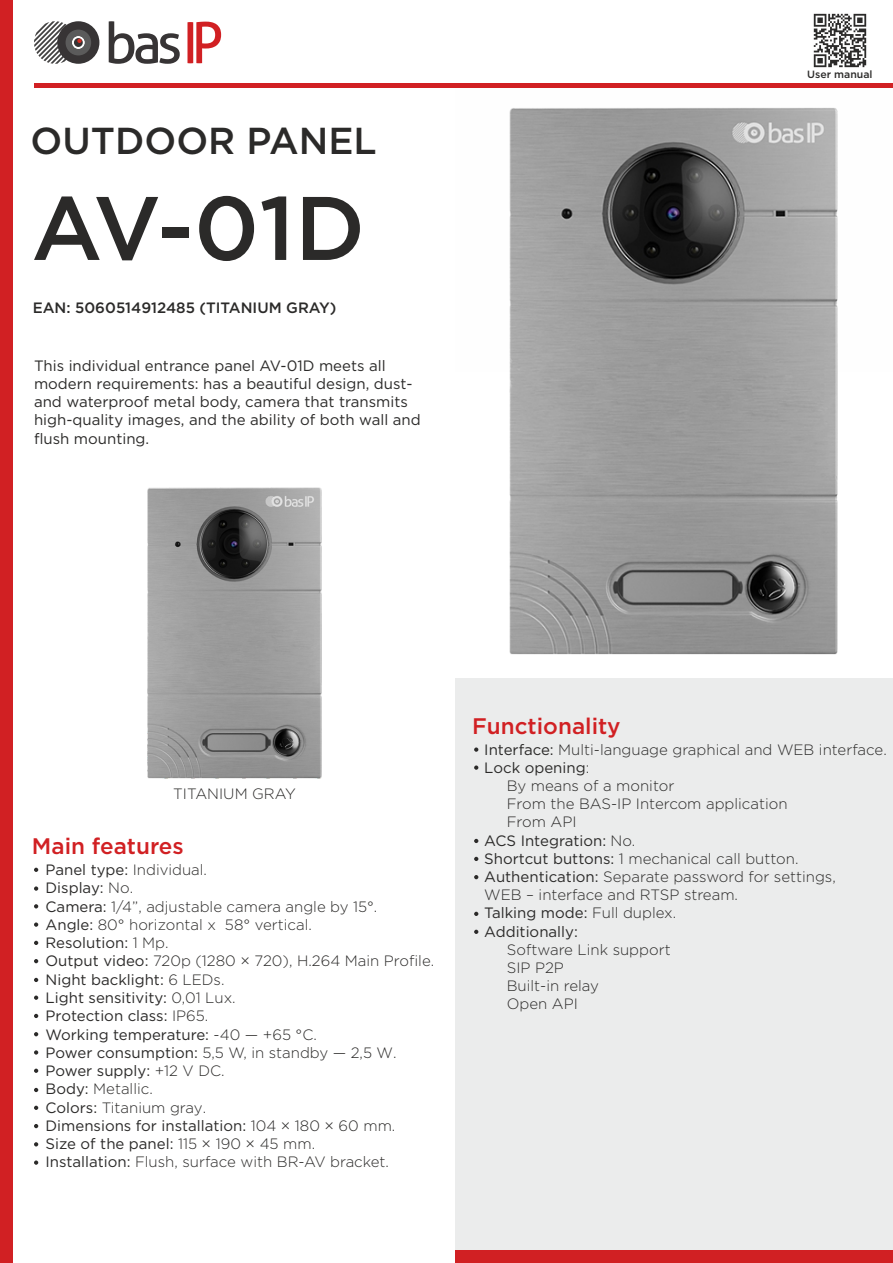
<style>
.page{position:relative;width:893px;height:1263px;background:#fff}
.page>*{position:absolute;margin:0;border:0;box-sizing:border-box;transform-origin:0 0}
.t1{font:500 90px "Gotham Pro";color:#2b2a29}
.t2{font:500 37.5px "Gotham Pro";color:#2b2a29}
.t3{font:500 22.5px "Gotham Pro";color:#d12023}
.t4{font:300 15px/18.3px "Gotham Pro";color:#2b2a29}
.t5{font:15px/18.3px "Gotham Pro";color:#2b2a29}
.t6{font:500 15px "Gotham Pro";color:#2b2a29}
.t7{font:500 10.5px "Gotham Pro";color:#2b2a29}
.s1{font-weight:400}
.s2{font-weight:300}
</style>
<div class="page">
<div style="left:455px;top:678px;width:438px;height:585px;background:#ebecec"></div>
<div style="left:0;top:0;width:13px;height:1263px;background:#d12023"></div>
<svg style="left:109px;top:21px;width:71px;height:43px"></svg>
<svg style="left:187px;top:22px;width:34px;height:41px"></svg>
<svg style="left:34px;top:21px;width:65px;height:43px"></svg>
<hr style="left:34px;top:83px;width:859px;height:4px;background:#d12023">
<div style="left:455px;top:1250px;width:438px;height:13px;background:#d12023"></div>
<svg style="left:34px;top:868px;width:4px;height:4px"></svg>
<svg style="left:34px;top:904px;width:4px;height:4px"></svg>
<svg style="left:34px;top:922px;width:4px;height:5px"></svg>
<svg style="left:34px;top:941px;width:4px;height:4px"></svg>
<svg style="left:34px;top:959px;width:4px;height:4px"></svg>
<svg style="left:34px;top:1014px;width:4px;height:4px"></svg>
<svg style="left:34px;top:1032px;width:4px;height:4px"></svg>
<svg style="left:34px;top:1050px;width:4px;height:4px"></svg>
<svg style="left:34px;top:1069px;width:4px;height:4px"></svg>
<svg style="left:34px;top:995px;width:4px;height:5px"></svg>
<img style="left:813px;top:13px;width:54px;height:55px">
<svg style="left:474px;top:747px;width:4px;height:5px"></svg>
<svg style="left:474px;top:765px;width:4px;height:5px"></svg>
<svg style="left:474px;top:857px;width:4px;height:4px"></svg>
<svg style="left:474px;top:875px;width:4px;height:4px"></svg>
<svg style="left:474px;top:912px;width:4px;height:4px"></svg>
<svg style="left:474px;top:930px;width:4px;height:4px"></svg>
<img style="left:509px;top:108px;width:329px;height:547px">
<svg style="left:34px;top:886px;width:4px;height:5px"></svg>
<svg style="left:34px;top:978px;width:4px;height:4px"></svg>
<svg style="left:34px;top:1124px;width:4px;height:4px"></svg>
<svg style="left:34px;top:1142px;width:4px;height:4px"></svg>
<svg style="left:34px;top:1160px;width:4px;height:5px"></svg>
<svg style="left:34px;top:1106px;width:4px;height:4px"></svg>
<svg style="left:34px;top:1088px;width:4px;height:4px"></svg>
<svg style="left:474px;top:839px;width:4px;height:4px"></svg>
<img style="left:147px;top:487px;width:175px;height:292px">
<h2 class="t2" style="left:31px;top:127px;width:348px">OUTDOOR PANEL</h2>
<h1 class="t1" style="left:31px;top:194px;width:335px">AV-01D</h1>
<p class="t6" style="left:33px;top:302px;width:305px">EAN: 5060514912485 (TITANIUM GRAY)</p>
<p class="t5" style="left:34px;top:357px;width:388px">This individual entrance panel AV-01D meets all modern requirements: has a beautiful design, dust&shy;and waterproof metal body, camera that transmits high-quality images, and the ability of both wall and flush mounting.</p>
<p class="t7" style="left:807px;top:70px;width:67px">User manual</p>
<p class="t4" style="left:173px;top:785px;width:124px">TITANIUM GRAY</p>
<h3 class="t3" style="left:32px;top:838px;width:153px">Main features</h3>
<p class="t4" style="left:46px;top:862px;width:390px"><span class="s1">Panel type:</span> Individual.<br><span class="s1">Display:</span> No.<br><span class="s1">Camera:</span> 1/4”, adjustable camera angle by 15°.<br><span class="s1">Angle:</span> 80° horizontal x 58° vertical.<br><span class="s1">Resolution:</span> 1 Мp.<br><span class="s1">Output video:</span> 720p (1280 × 720), H.264 Main Profile.<br><span class="s1">Night backlight:</span> 6 LEDs.<br><span class="s1">Light sensitivity:</span> 0,01 Lux.<br><span class="s1">Protection class:</span> IP65.<br><span class="s1">Working temperature:</span> -40 — +65 °С.<br><span class="s1">Power consumption:</span> 5,5 W, in standby — 2,5 W.<br><span class="s1">Power supply:</span> +12 V DC.<br><span class="s1">Body:</span> Metallic.<br><span class="s1">Colors:</span> Titanium gray.<br><span class="s1">Dimensions for installation:</span> 104 × 180 × 60 mm.<br><span class="s1">Size of the panel:</span> 115 × 190 × 45 mm.<br><span class="s1">Installation:</span> Flush, surface with BR-AV bracket.</p>
<h3 class="t3" style="left:472px;top:717px;width:150px">Functionality</h3>
<p class="t4" style="left:484px;top:741px;width:404px"><span class="s1">Interface:</span> Multi-language graphical and WEB interface.</p>
<p class="t5" style="left:484px;top:759px;width:106px">Lock opening<span class="s2">:</span></p>
<p class="t4" style="left:507px;top:777px;width:169px">By means of a monitor</p>
<p class="t4" style="left:507px;top:796px;width:282px">From the BAS-IP Intercom application</p>
<p class="t4" style="left:507px;top:814px;width:71px">From API</p>
<p class="t5" style="left:484px;top:832px;width:152px">ACS Integration: <span class="s2">No.</span></p>
<p class="t4" style="left:484px;top:850px;width:316px"><span class="s1">Shortcut buttons:</span> 1 mechanical call button.</p>
<p class="t4" style="left:484px;top:869px;width:353px"><span class="s1">Authentication:</span> Separate password for settings,</p>
<p class="t4" style="left:484px;top:887px;width:255px">WEB – interface and RTSP stream.</p>
<p class="t5" style="left:484px;top:905px;width:193px">Talking mode: <span class="s2">Full duplex.</span></p>
<p class="t5" style="left:484px;top:923px;width:95px">Additionally:</p>
<p class="t4" style="left:507px;top:941px;width:165px">Software Link support<br>SIP P2P<br>Built-in relay<br>Open API</p>
</div>
